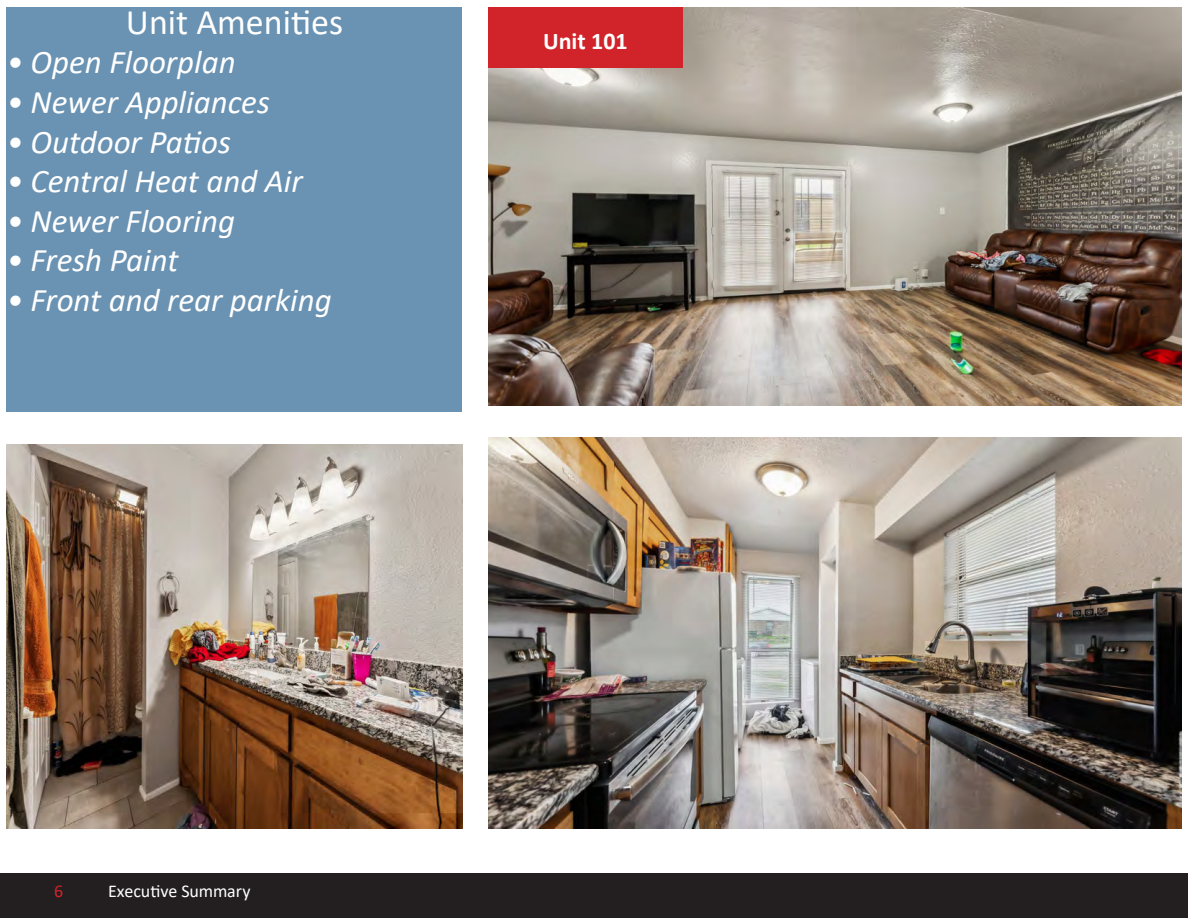
<style>
.page{position:relative;width:1188px;height:918px;background:#fff}
.page>*{position:absolute;margin:0;border:0;box-sizing:border-box;transform-origin:0 0}
.t1{font:36px "Calibri";color:#fff}
.t2{font:italic 33px "Calibri";color:#fff}
.t3{font:700 24px "Calibri";color:#fff}
.t4{font:18px "Calibri";letter-spacing:-.005em;color:#fff}
.t5{font:18px "Calibri";color:#d1232a}
</style>
<div class="page">
<div style="left:0;top:873px;width:1188px;height:45px;background:#231f20"></div>
<div style="left:7px;top:7px;width:455px;height:404px;background:#6a92b2"></div>
<img style="left:488px;top:437px;width:693px;height:392px">
<img style="left:488px;top:8px;width:693px;height:398px">
<div style="left:488px;top:7px;width:195px;height:61px;background:#d1232a"></div>
<img style="left:7px;top:445px;width:455px;height:384px">
<p class="t1" style="left:126px;top:-3px;width:219px">Unit Amenities</p>
<p class="t2" style="left:7px;top:39px;width:230px">• Open Floorplan</p>
<p class="t2" style="left:7px;top:79px;width:265px">• Newer Appliances</p>
<p class="t2" style="left:7px;top:119px;width:226px">• Outdoor Patios</p>
<p class="t2" style="left:7px;top:158px;width:298px">• Central Heat and Air</p>
<p class="t2" style="left:7px;top:198px;width:230px">• Newer Flooring</p>
<p class="t2" style="left:7px;top:237px;width:173px">• Fresh Paint</p>
<p class="t2" style="left:7px;top:277px;width:326px">• Front and rear parking</p>
<p class="t3" style="left:543px;top:24px;width:86px">Unit 101</p>
<p class="t5" style="left:54px;top:879px;width:11px">6</p>
<p class="t4" style="left:108px;top:879px;width:144px">Executive Summary</p>
</div>
